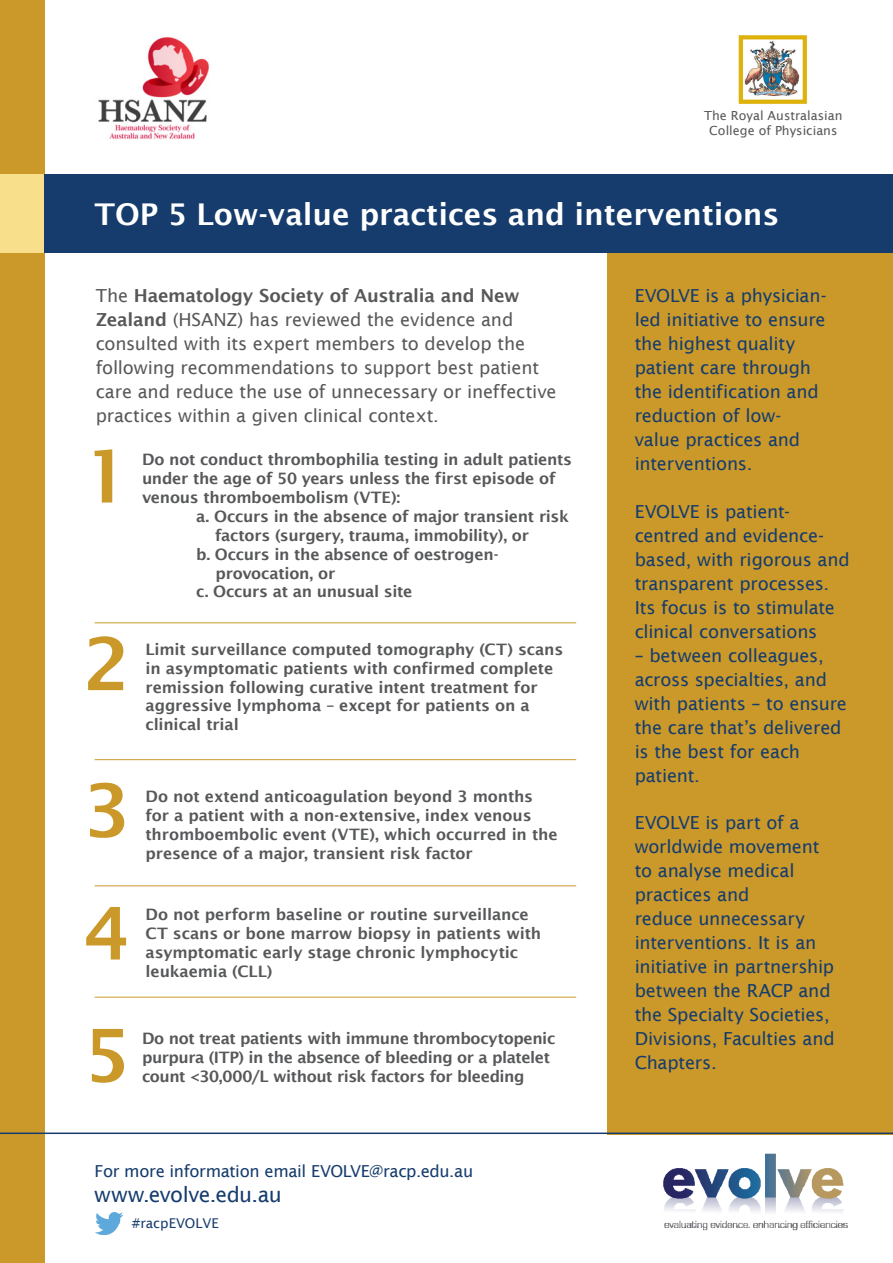
<style>
.page{position:relative;width:893px;height:1263px;background:#fff}
.page>*{position:absolute;margin:0;border:0;box-sizing:border-box;transform-origin:0 0}
.t1{font:600 72.6px "Lucida Sans";color:#ca992a}
.t2{font:600 30px "Lucida Sans";color:#fff}
.t3{font:21px "Lucida Sans";letter-spacing:-.025em;color:#163c6d}
.t4{font:18px/24px "Lucida Sans";letter-spacing:-.01em;color:#163c6d}
.t5{font:18px/24px "Lucida Sans";letter-spacing:-.01em;color:#57585a}
.t6{font:16.5px "Lucida Sans";letter-spacing:-.02em;color:#163c6d}
.t7{font:600 15.75px/18.9px "Lucida Sans";letter-spacing:-.015em;color:#57585a}
.t8{font:13.5px "Lucida Sans";color:#163c6d}
.t9{font:12.6px "Lucida Sans";color:#57585a}
.s1{font-weight:600}
</style>
<div class="page">
<div style="left:607px;top:253px;width:286px;height:881px;background:#ca992a"></div>
<div style="left:0;top:0;width:45px;height:1263px;background:#ca992a"></div>
<div style="left:0;top:174px;width:45px;height:79px;background:#f8df8c"></div>
<div style="left:45px;top:174px;width:848px;height:79px;background:#163c6d"></div>
<img style="left:738px;top:35px;width:70px;height:69px">
<img style="left:663px;top:1153px;width:185px;height:78px">
<img style="left:98px;top:36px;width:111px;height:103px">
<hr style="left:0;top:1132px;width:893px;height:2px;background:#163c6d">
<img style="left:96px;top:1212px;width:26px;height:22px">
<hr style="left:95px;top:622px;width:481px;height:1px;background:#ca992a">
<hr style="left:95px;top:759px;width:481px;height:1px;background:#ca992a">
<hr style="left:95px;top:885px;width:481px;height:1px;background:#ca992a">
<hr style="left:95px;top:997px;width:481px;height:1px;background:#ca992a">
<p class="t9" style="left:704px;top:108px;width:140px">The Royal Australasian</p>
<p class="t9" style="left:709px;top:123px;width:130px">College of Physicians</p>
<p class="t2" style="left:95px;top:197px;width:686px">TOP 5 Low-value practices and interventions</p>
<p class="t5" style="left:96px;top:284px;width:462px">The <span class="s1">Haematology Society of Australia and New Zealand</span> (HSANZ) has reviewed the evidence and consulted with its expert members to develop the following recommendations to support best patient care and reduce the use of unnecessary or ineffective practices within a given clinical context.</p>
<p class="t1" style="left:84px;top:435px;width:48px">1</p>
<p class="t1" style="left:84px;top:623px;width:48px">2</p>
<p class="t7" style="left:142px;top:450px;width:432px">Do not conduct thrombophilia testing in adult patients under the age of 50 years unless the first episode of venous thromboembolism (VTE):</p>
<p class="t7" style="left:215px;top:507px;width:355px;text-indent:-19px">a. Occurs in the absence of major transient risk factors (surgery, trauma, immobility), or</p>
<p class="t7" style="left:215px;top:544px;width:284px;text-indent:-19px">b. Occurs in the absence of oestrogen&shy;provocation, or</p>
<p class="t7" style="left:196px;top:582px;width:218px">c. Occurs at an unusual site</p>
<p class="t7" style="left:145px;top:639px;width:419px">Limit surveillance computed tomography (CT) scans in asymptomatic patients with confirmed complete remission following curative intent treatment for aggressive lymphoma – except for patients on a clinical trial</p>
<p class="t1" style="left:84px;top:769px;width:48px">3</p>
<p class="t1" style="left:84px;top:892px;width:48px">4</p>
<p class="t7" style="left:145px;top:787px;width:414px">Do not extend anticoagulation beyond 3 months for a patient with a non-extensive, index venous thromboembolic event (VTE), which occurred in the</p>
<p class="t7" style="left:145px;top:844px;width:329px">presence of a major, transient risk factor</p>
<p class="t7" style="left:145px;top:905px;width:397px">Do not perform baseline or routine surveillance<br>CT scans or bone marrow biopsy in patients with asymptomatic early stage chronic lymphocytic</p>
<p class="t7" style="left:145px;top:962px;width:128px">leukaemia (CLL)</p>
<p class="t1" style="left:84px;top:1014px;width:48px">5</p>
<p class="t7" style="left:142px;top:1029px;width:415px">Do not treat patients with immune thrombocytopenic purpura (ITP) in the absence of bleeding or a platelet</p>
<p class="t7" style="left:142px;top:1066px;width:384px">count &lt;30,000/L without risk factors for bleeding</p>
<p class="t6" style="left:95px;top:1161px;width:380px">For more information email EVOLVE@racp.edu.au</p>
<p class="t3" style="left:95px;top:1182px;width:189px">www.evolve.edu.au</p>
<p class="t8" style="left:132px;top:1216px;width:88px">#racpEVOLVE</p>
<p class="t4" style="left:635px;top:284px;width:193px">EVOLVE is a physician&shy;led initiative to ensure the highest quality patient care through the identification and reduction of low&shy;value practices and interventions.</p>
<p class="t4" style="left:635px;top:499px;width:217px">EVOLVE is patient&shy;centred and evidence&shy;based, with rigorous and transparent processes.<br>Its focus is to stimulate clinical conversations</p>
<p class="t4" style="left:635px;top:643px;width:214px">– between colleagues, across specialties, and with patients – to ensure the care that’s delivered is the best for each patient.</p>
<p class="t4" style="left:635px;top:810px;width:202px">EVOLVE is part of a worldwide movement to analyse medical practices and<br>reduce unnecessary interventions. It is an initiative in partnership between the RACP and the Specialty Societies,<br>Divisions, Faculties and<br>Chapters.</p>
</div>
